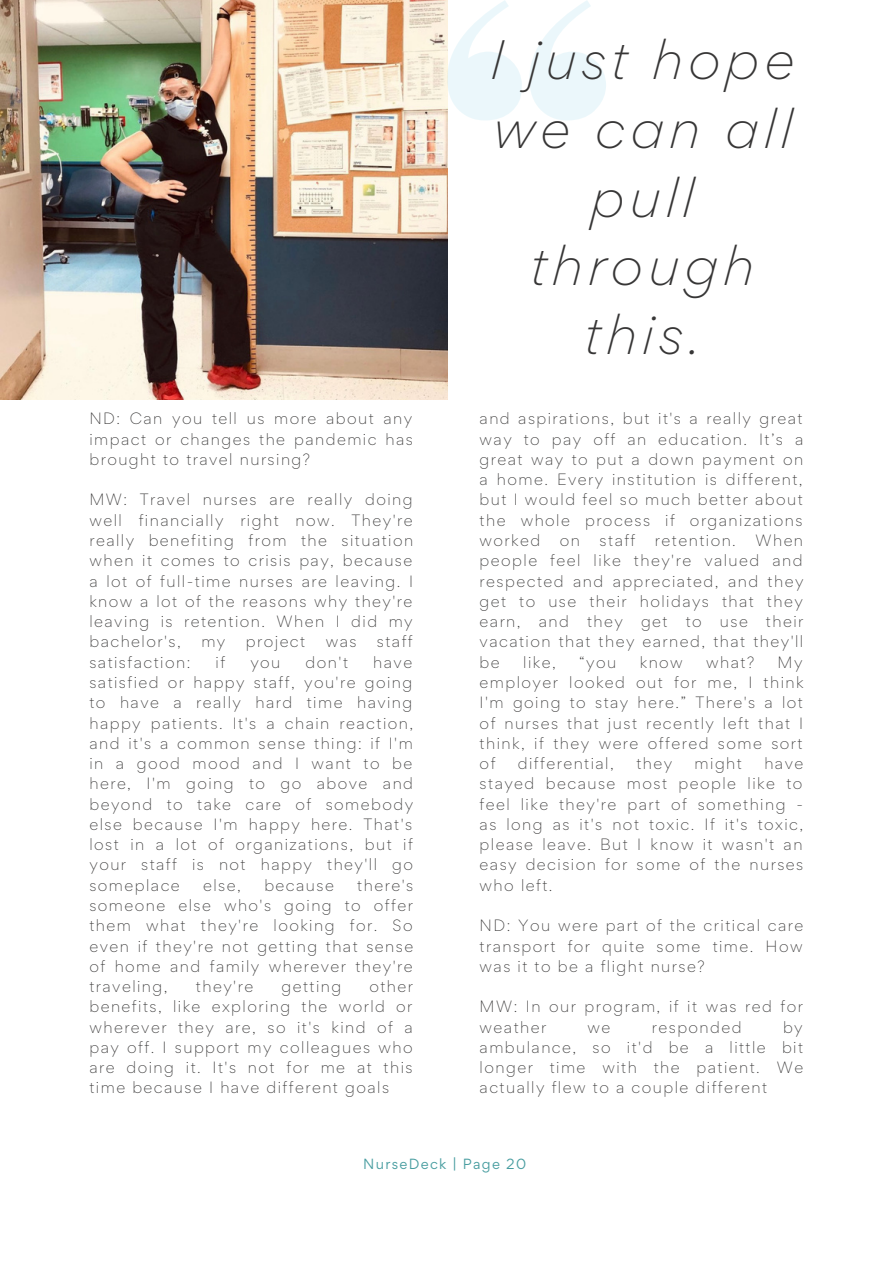
<style>
.page{position:relative;width:894px;height:1264px;background:#fff}
.page>*{position:absolute;margin:0;border:0;box-sizing:border-box;transform-origin:0 0}
.t1{font:italic 300 49.5px/68.7px "Gordita";letter-spacing:.1em;color:#373636;text-align:center}
.t2{font:300 14.55px/20.2px "Gordita";letter-spacing:.1em;color:#373636;text-align:justify}
.t3{font:13.2px "Gordita";letter-spacing:.1em;color:#489da0}
</style>
<div class="page">
<img style="left:0;top:0;width:447px;height:399px">
<svg style="left:447px;top:0;width:74px;height:120px"></svg>
<svg style="left:529px;top:0;width:77px;height:120px"></svg>
<p class="t2" style="left:89px;top:408px;width:325px">ND: Can you tell us more about any impact or changes the pandemic has brought to travel nursing?</p>
<p class="t2" style="left:89px;top:489px;width:325px">MW: Travel nurses are really doing well financially right now. They're really benefiting from the situation when it comes to crisis pay, because a lot of full-time nurses are leaving. I know a lot of the reasons why they're leaving is retention. When I did my bachelor's,</p>
<p class="t2" style="left:201px;top:631px;width:25px">my</p>
<p class="t2" style="left:246px;top:631px;width:61px">project</p>
<p class="t2" style="left:325px;top:631px;width:32px">was</p>
<p class="t2" style="left:377px;top:631px;width:37px">staff</p>
<p class="t2" style="left:89px;top:651px;width:102px">satisfaction:</p>
<p class="t2" style="left:215px;top:651px;width:11px">if</p>
<p class="t2" style="left:250px;top:651px;width:32px">you</p>
<p class="t2" style="left:305px;top:651px;width:44px">don't</p>
<p class="t2" style="left:89px;top:651px;width:325px;text-indent:284px">have satisfied or happy staff, you're going to have a really hard time having happy patients. It's a chain reaction, and it's a common sense thing: if I'm in a good mood and I want to be here, I'm going to go above and beyond to take care of somebody else because I'm happy here. That's lost in a lot of organizations, but if your staff is not happy they'll go someplace</p>
<p class="t2" style="left:89px;top:874px;width:325px;text-indent:268px">there's someone else who's going to offer them what they're looking for. So even if they're not getting that sense of home and family wherever they're traveling,</p>
<p class="t2" style="left:203px;top:874px;width:39px">else,</p>
<p class="t2" style="left:264px;top:874px;width:71px">because</p>
<p class="t2" style="left:89px;top:976px;width:325px;text-indent:280px">other benefits, like exploring the world or wherever they are, so it's kind of a pay off. I support my colleagues who are doing it. It's not for me at this time because I have different goals</p>
<p class="t2" style="left:196px;top:976px;width:59px">they're</p>
<p class="t2" style="left:281px;top:976px;width:61px">getting</p>
<h1 class="t1" style="left:490px;top:25px;width:306px">I just hope we can all pull through this.</h1>
<p class="t2" style="left:479px;top:408px;width:325px">and aspirations, but it's a really great way to pay off an education. It’s a great way to put a down payment on a home. Every institution is different, but I would feel so much better about the whole process if organizations worked</p>
<p class="t2" style="left:559px;top:530px;width:22px">on</p>
<p class="t2" style="left:599px;top:530px;width:37px">staff</p>
<p class="t2" style="left:654px;top:530px;width:82px">retention.</p>
<p class="t2" style="left:479px;top:530px;width:325px;text-indent:276px">When people feel like they're valued and respected and appreciated, and they get to use their holidays that they earn, and they get to use their vacation that they earned, that they'll be</p>
<p class="t2" style="left:523px;top:651px;width:34px">like,</p>
<p class="t2" style="left:579px;top:651px;width:39px">“you</p>
<p class="t2" style="left:639px;top:651px;width:44px">know</p>
<p class="t2" style="left:706px;top:651px;width:49px">what?</p>
<p class="t2" style="left:479px;top:651px;width:325px;text-indent:298px">My employer looked out for me, I think I'm going to stay here.” There's a lot of nurses that just recently left that I think, if they were offered some sort of</p>
<p class="t2" style="left:517px;top:753px;width:98px">differential,</p>
<p class="t2" style="left:636px;top:753px;width:37px">they</p>
<p class="t2" style="left:694px;top:753px;width:49px">might</p>
<p class="t2" style="left:479px;top:753px;width:325px;text-indent:284px">have stayed because most people like to feel like they're part of something - as long as it's not toxic. If it's toxic, please leave. But I know it wasn't an easy decision for some of the nurses who left.</p>
<p class="t2" style="left:479px;top:915px;width:325px">ND: You were part of the critical care transport for quite some time. How was it to be a flight nurse?</p>
<p class="t2" style="left:479px;top:996px;width:324px">MW: In our program, if it was red for weather</p>
<p class="t2" style="left:479px;top:1016px;width:325px;text-indent:303px">by ambulance, so it'd be a little bit longer time with the patient. We actually flew to a couple different</p>
<p class="t2" style="left:587px;top:1016px;width:24px">we</p>
<p class="t2" style="left:651px;top:1016px;width:91px">responded</p>
<p class="t3" style="left:363px;top:1154px;width:164px">NurseDeck | Page 20</p>
</div>
